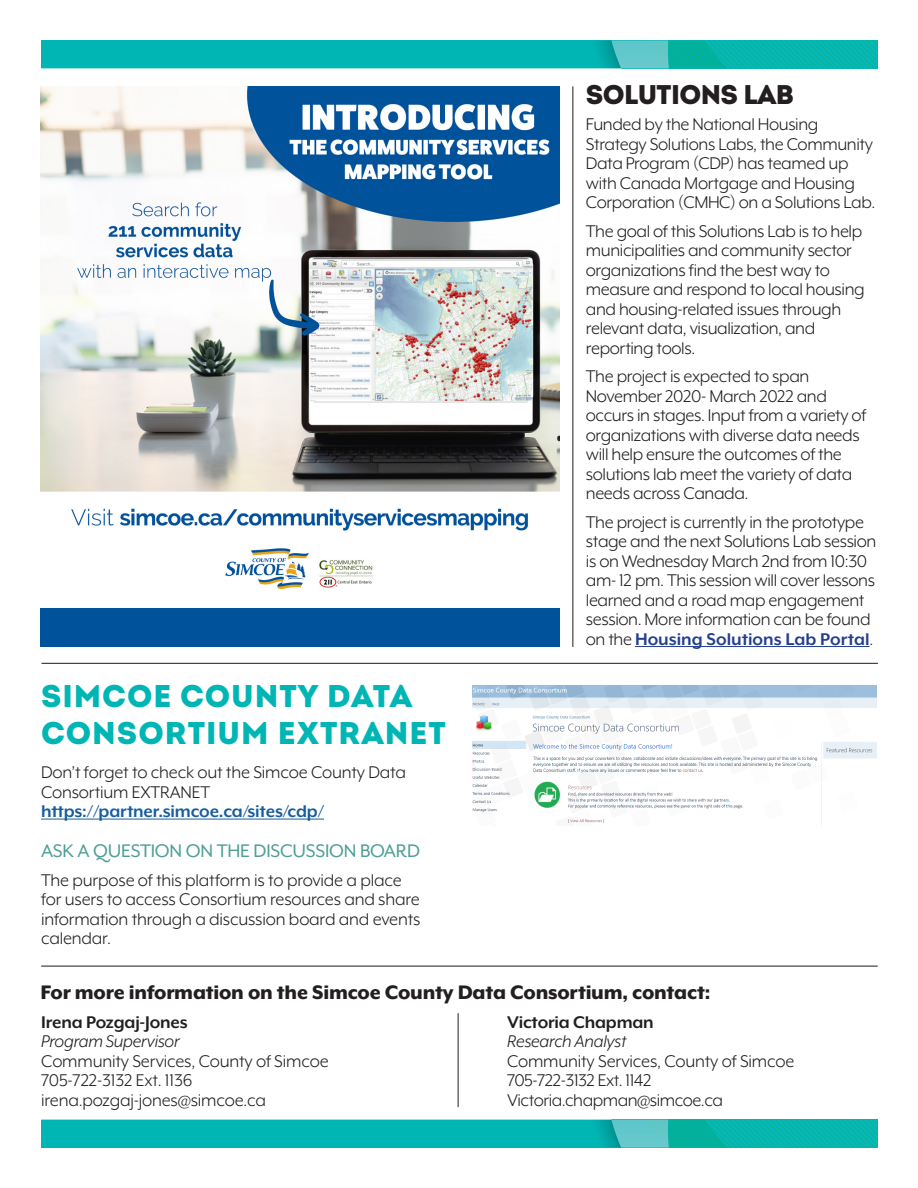
<style>
.page{position:relative;width:918px;height:1188px;background:#fff}
.page>*{position:absolute;margin:0;border:0;box-sizing:border-box;transform-origin:0 0}
.t1{font:31.35px "Intro Demo Black CAPS";letter-spacing:.03em;color:#00b6b5}
.t2{font:27px "Intro Demo Black CAPS";letter-spacing:-.02em;color:#231f20}
.t3{font:800 22.5px "Mr Eaves XL Mod OT";letter-spacing:-.01em;color:#231f20}
.t4{font:21px "Mr Eaves XL San OT";letter-spacing:-.01em;color:#50a096}
.t5{font:19.5px/19.5px "Mr Eaves XL Mod OT";letter-spacing:-.02em;color:#231f20}
.t6{font:700 19.5px/19.5px "Mr Eaves XL Mod OT";letter-spacing:-.01em;color:#231f20}
.t7{font:700 19.5px "Mr Eaves XL Mod OT";letter-spacing:-.01em;color:#175d9e}
.s1{font-weight:700;color:#253f8e}
.s2{font-style:italic}
.s3{font-weight:400;font-style:italic}
</style>
<div class="page">
<hr style="left:458px;top:1013px;width:1px;height:94px;background:#231f20">
<hr style="left:41px;top:966px;width:837px;height:1px;background:#1a1a1a">
<hr style="left:41px;top:819px;width:283px;height:1px;background:#175d9e">
<svg style="left:41px;top:40px;width:837px;height:28px;background:#06b6b3"></svg>
<img style="left:655px;top:51px;width:13px;height:14px">
<svg style="left:41px;top:1120px;width:837px;height:28px;background:#06b6b3"></svg>
<img style="left:655px;top:1130px;width:13px;height:14px">
<img style="left:472px;top:685px;width:404px;height:141px">
<hr style="left:635px;top:646px;width:235px;height:1px;background:#253f8e">
<img style="left:40px;top:86px;width:520px;height:504px">
<hr style="left:42px;top:663px;width:836px;height:1px;background:#1a1a1a">
<hr style="left:573px;top:86px;width:1px;height:561px;background:#1a1a1a">
<div style="left:40px;top:608px;width:520px;height:39px;background:#00529b"></div>
<p class="t1" style="left:41px;top:676px;width:373px">SIMCOE COUNTY DATA</p>
<p class="t1" style="left:41px;top:713px;width:302px">CONSORTIUM EXTRA</p>
<p class="t1" style="left:385px;top:713px;width:43px">NET</p>
<p class="t5" style="left:41px;top:762px;width:367px">Don’t forget to check out the Simcoe County Data<br>Consortium EXTRANET</p>
<p class="t7" style="left:41px;top:800px;width:285px">https://partner.simcoe.ca/sites/cdp/</p>
<p class="t4" style="left:41px;top:840px;width:380px">ASK A QUESTION ON THE DISCUSSION BOARD</p>
<p class="t5" style="left:41px;top:870px;width:381px">The purpose of this platform is to provide a place for users to access Consortium resources and share information through a discussion board and events calendar.</p>
<p class="t2" style="left:586px;top:77px;width:210px">SOLUTIONS LAB</p>
<p class="t5" style="left:586px;top:114px;width:291px">Funded by the National Housing Strategy Solutions Labs, the Community Data Program (CDP) has teamed up with Canada Mortgage and Housing Corporation (CMHC) on a Solutions Lab.</p>
<p class="t5" style="left:586px;top:221px;width:280px">The goal of this Solutions Lab is to help municipalities and community sector organizations find the best way to measure and respond to local housing and housing-related issues through relevant data, visualization, and reporting tools.</p>
<p class="t5" style="left:586px;top:366px;width:282px">The project is expected to span November 2020- March 2022 and occurs in stages. Input from a variety of organizations with diverse data needs will help ensure the outcomes of the solutions lab meet the variety of data needs across Canada.</p>
<p class="t5" style="left:586px;top:512px;width:292px">The project is currently in the prototype stage and the next Solutions Lab session is on Wednesday March 2nd from 10:30 am- 12 pm. This session will cover lessons learned and a road map engagement session. More information can be found on the <span class="s1">Housing Solutions Lab Portal</span>.</p>
<p class="t3" style="left:40px;top:980px;width:671px">For more information on the Simcoe County Data Consortium, contact:</p>
<p class="t6" style="left:41px;top:1012px;width:148px">Irena Pozgaj-Jones</p>
<p class="t5" style="left:41px;top:1032px;width:289px"><span class="s2">Program Supervisor<br></span>Community Services, County of Simcoe</p>
<p class="t5" style="left:41px;top:1071px;width:153px">705-722-3132 Ext. 1136</p>
<p class="t5" style="left:41px;top:1090px;width:226px">irena.pozgaj-jones@simcoe.ca</p>
<p class="t6" style="left:507px;top:1012px;width:148px">Victoria Chapman<br><span class="s3">Research Analyst</span></p>
<p class="t5" style="left:507px;top:1051px;width:289px">Community Services, County of Simcoe</p>
<p class="t5" style="left:507px;top:1071px;width:146px">705-722-3132 Ext. 1142</p>
<p class="t5" style="left:507px;top:1090px;width:217px">Victoria.chapman@simcoe.ca</p>
</div>
